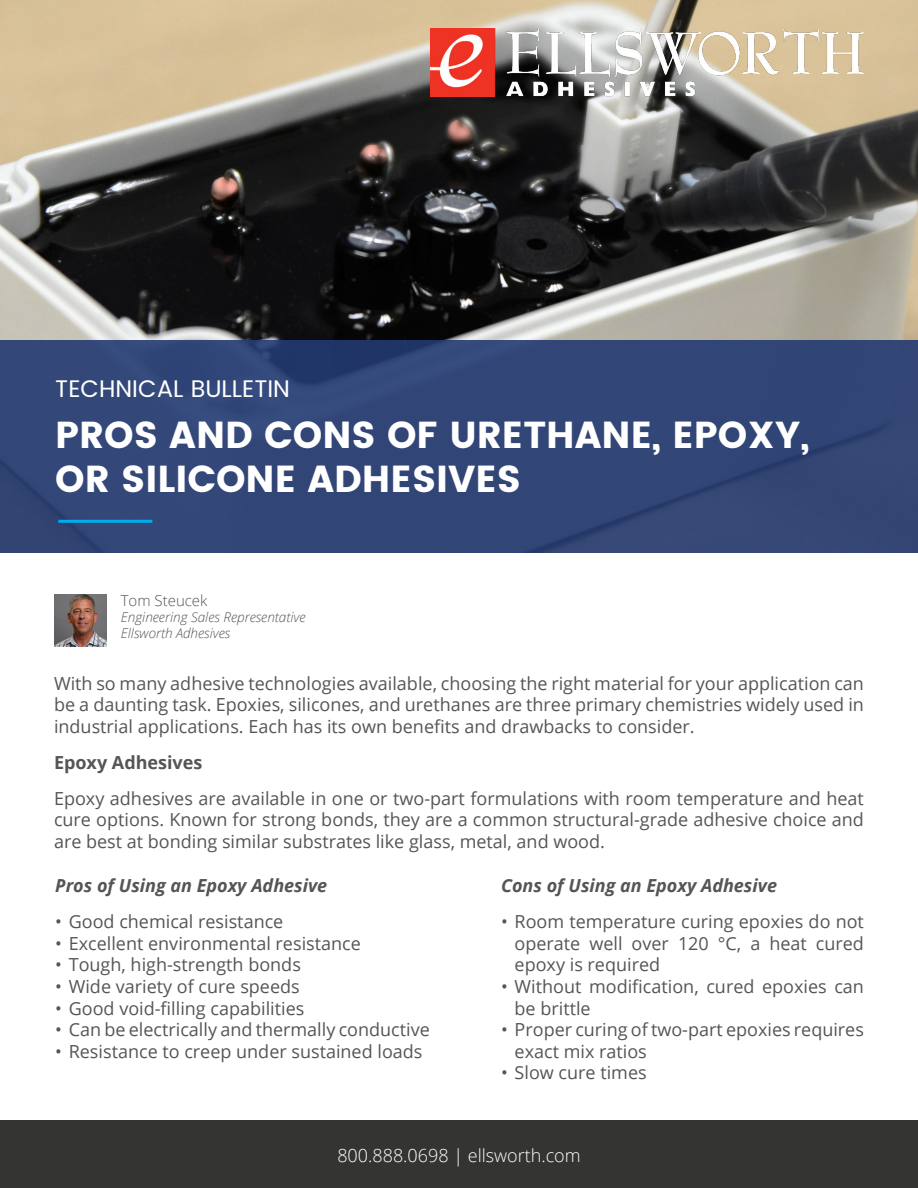
<style>
.page{position:relative;width:918px;height:1188px;background:#fff}
.page>*{position:absolute;margin:0;border:0;box-sizing:border-box;transform-origin:0 0}
.t1{font:700 37.5px/43.5px "Poppins";color:#fff}
.t2{font:24px "Poppins";color:#fff}
.t3{font:18px/21.6px "Open Sans";color:#555;text-align:justify}
.t4{font:italic 700 18px "Open Sans";color:#555}
.t5{font:300 18px "Open Sans";color:#fff}
.t6{font:700 18px "Open Sans";color:#555}
.t7{font:300 15px "Open Sans";color:#555}
.t8{font:italic 300 13.5px/16.2px "Open Sans";color:#555}
</style>
<div class="page">
<img style="left:0;top:0;width:918px;height:340px">
<div style="left:0;top:1120px;width:918px;height:68px;background:#343433"></div>
<div style="left:0;top:340px;width:918px;height:213px;background:#324677"></div>
<hr style="left:58px;top:520px;width:94px;height:3px;background:#00aeef">
<img style="left:55px;top:595px;width:52px;height:52px">
<img style="left:431px;top:28px;width:433px;height:68px">
<h2 class="t2" style="left:55px;top:371px;width:236px">TECHNICAL BULLETIN</h2>
<h1 class="t1" style="left:55px;top:414px;width:756px">PROS AND CONS OF URETHANE, EPOXY,<br>OR SILICONE ADHESIVES</h1>
<p class="t7" style="left:121px;top:590px;width:88px">Tom Steucek</p>
<p class="t8" style="left:121px;top:609px;width:186px">Engineering Sales Representative<br>Ellsworth Adhesives</p>
<p class="t3" style="left:54px;top:672px;width:812px">With so many adhesive technologies available, choosing the right material for your application can be a daunting task. Epoxies, silicones, and urethanes are three primary chemistries widely used in industrial applications. Each has its own benefits and drawbacks to consider.</p>
<p class="t6" style="left:54px;top:750px;width:150px">Epoxy Adhesives</p>
<p class="t3" style="left:54px;top:787px;width:811px">Epoxy adhesives are available in one or two-part formulations with room temperature and heat cure options. Known for strong bonds, they are a common structural-grade adhesive choice and are best at bonding similar substrates like glass, metal, and wood.</p>
<p class="t4" style="left:55px;top:873px;width:274px">Pros of Using an Epoxy Adhesive</p>
<p class="t3" style="left:55px;top:910px;width:230px">• Good chemical resistance</p>
<p class="t3" style="left:55px;top:932px;width:307px">• Excellent environmental resistance</p>
<p class="t3" style="left:55px;top:954px;width:247px">• Tough, high-strength bonds</p>
<p class="t3" style="left:55px;top:975px;width:246px">• Wide variety of cure speeds</p>
<p class="t3" style="left:55px;top:997px;width:251px">• Good void-filling capabilities</p>
<p class="t3" style="left:55px;top:1018px;width:376px">• Can be electrically and thermally conductive</p>
<p class="t3" style="left:55px;top:1040px;width:369px">• Resistance to creep under sustained loads</p>
<p class="t4" style="left:501px;top:873px;width:277px">Cons of Using an Epoxy Adhesive</p>
<p class="t3" style="left:515px;top:910px;width:351px;text-indent:-14px">• Room temperature curing epoxies do not operate well over 120 °C, a heat cured epoxy is required</p>
<p class="t3" style="left:515px;top:975px;width:351px;text-indent:-14px">• Without modification, cured epoxies can be brittle</p>
<p class="t3" style="left:515px;top:1018px;width:351px;text-indent:-14px">• Proper curing of two-part epoxies requires exact mix ratios</p>
<p class="t3" style="left:501px;top:1062px;width:147px">• Slow cure times</p>
<p class="t5" style="left:337px;top:1143px;width:245px">800.888.0698 | ellsworth.com</p>
</div>
